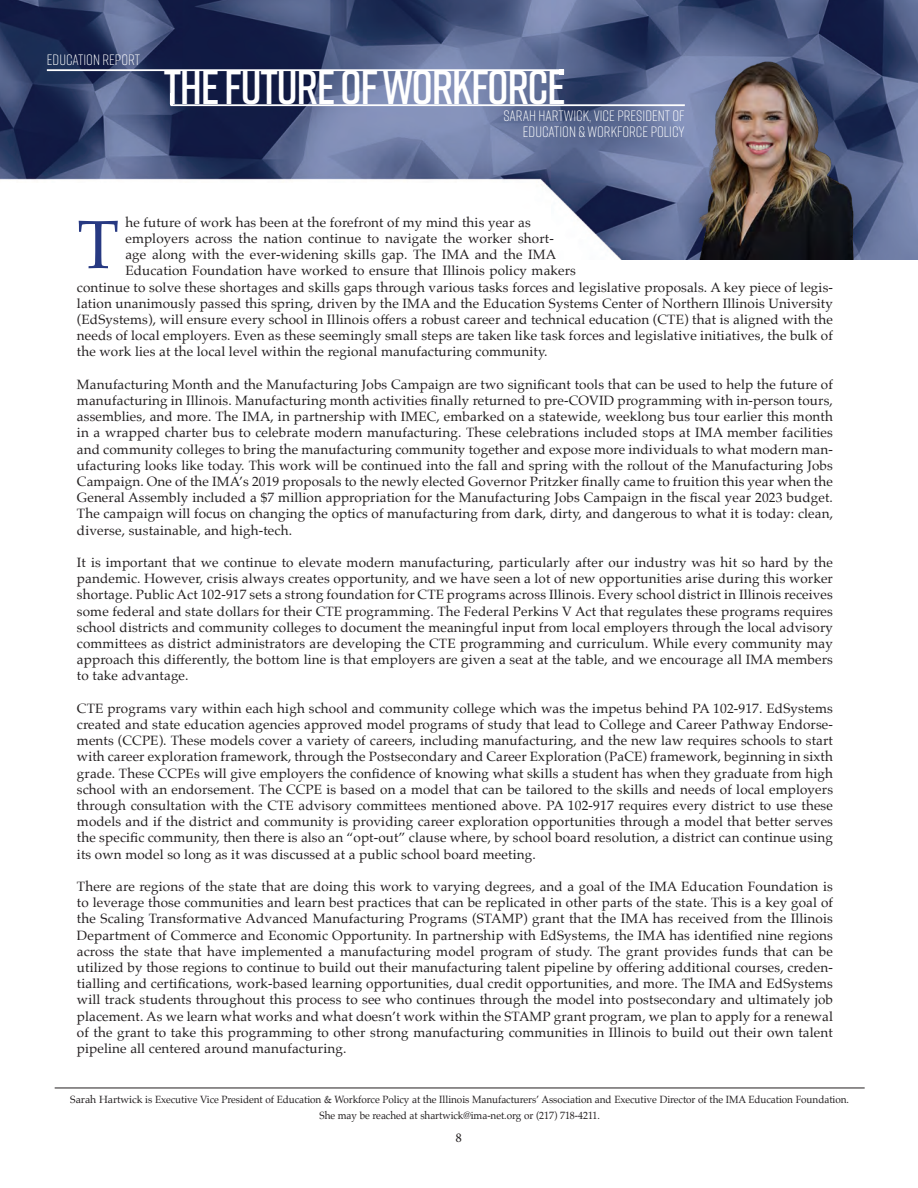
<style>
.page{position:relative;width:918px;height:1188px;background:#fff}
.page>*{position:absolute;margin:0;border:0;box-sizing:border-box;transform-origin:0 0}
.Drop_cap_1st_para{font:68.55px "Palatino";color:#273982}
.t1{font:600 48px "Rift";letter-spacing:-.03em;color:#fff}
.t2{font:300 15px/16.5px "Rift";color:#fff;text-align:right}
.t3{font:13.5px/16.2px "Palatino";letter-spacing:.01em;color:#231f20;text-align:justify}
.t4{font:13.5px "Minion Pro";color:#231f20}
.t5{font:10.5px "Palatino";letter-spacing:-.005em;color:#231f20}
.t6{font:10.5px "Palatino";letter-spacing:-.005em;color:#231f20;scale:.95 1}
</style>
<div class="page">
<img style="left:0;top:0;width:918px;height:260px">
<hr style="left:47px;top:69px;width:517px;height:2px;background:#fff">
<img style="left:686px;top:49px;width:178px;height:211px">
<svg style="left:170px;top:94px;width:3px;height:10px"></svg>
<hr style="left:170px;top:104px;width:515px;height:2px;background:#fff">
<hr style="left:55px;top:1088px;width:810px;height:1px;background:#231f20">
<svg style="left:560px;top:71px;width:4px;height:3px"></svg>
<p class="t2" style="left:47px;top:51px;width:95px">EDUCATION REPORT</p>
<p class="t1" style="left:164px;top:54px;width:403px">THE FUTURE OF WORKFORCE</p>
<p class="t2" style="left:503px;top:107px;width:183px">SARAH HARTWICK, VICE PRESIDENT OF<br>EDUCATION &amp; WORKFORCE POLICY</p>
<p class="t3" style="left:125px;top:214px;width:407px">he future of work has been at the forefront of my mind this year as</p>
<p class="t3" style="left:125px;top:230px;width:430px">employers across the nation continue to navigate the worker short-</p>
<p class="t3" style="left:125px;top:247px;width:432px">age along with the ever-widening skills gap. The IMA and the IMA</p>
<p class="t3" style="left:125px;top:263px;width:452px">Education Foundation have worked to ensure that Illinois policy makers</p>
<p class="t3" style="left:77px;top:279px;width:757px">continue to solve these shortages and skills gaps through various tasks forces and legislative proposals. A key piece of legis-</p>
<p class="t3" style="left:77px;top:295px;width:758px">lation unanimously passed this spring, driven by the IMA and the Education Systems Center of Northern Illinois University</p>
<p class="t3" style="left:77px;top:311px;width:758px">(EdSystems), will ensure every school in Illinois offers a robust career and technical education (CTE) that is aligned with the</p>
<p class="t3" style="left:77px;top:328px;width:758px">needs of local employers. Even as these seemingly small steps are taken like task forces and legislative initiatives, the bulk of</p>
<p class="t3" style="left:77px;top:344px;width:472px">the work lies at the local level within the regional manufacturing community.</p>
<p class="t3" style="left:77px;top:376px;width:758px">Manufacturing Month and the Manufacturing Jobs Campaign are two significant tools that can be used to help the future of manufacturing in Illinois. Manufacturing month activities finally returned to pre-COVID programming with in-person tours, assemblies, and more. The IMA, in partnership with IMEC, embarked on a statewide, weeklong bus tour earlier this month in a wrapped charter bus to celebrate modern manufacturing. These celebrations included stops at IMA member facilities and community colleges to bring the manufacturing community together and expose more individuals to what modern man&shy;ufacturing looks like today. This work will be continued into the fall and spring with the rollout of the Manufacturing Jobs Campaign. One of the IMA’s 2019 proposals to the newly elected Governor Pritzker finally came to fruition this year when the General Assembly included a $7 million appropriation for the Manufacturing Jobs Campaign in the fiscal year 2023 budget.<br>The campaign will focus on changing the optics of manufacturing from dark, dirty, and dangerous to what it is today: clean, diverse, sustainable, and high-tech.</p>
<p class="t3" style="left:77px;top:554px;width:758px">It is important that we continue to elevate modern manufacturing, particularly after our industry was hit so hard by the pandemic. However, crisis always creates opportunity, and we have seen a lot of new opportunities arise during this worker shortage. Public Act 102-917 sets a strong foundation for CTE programs across Illinois. Every school district in Illinois receives some federal and state dollars for their CTE programming. The Federal Perkins V Act that regulates these programs requires school districts and community colleges to document the meaningful input from local employers through the local advisory committees as district administrators are developing the CTE programming and curriculum. While every community may approach this differently, the bottom line is that employers are given a seat at the table, and we encourage all IMA members to take advantage.</p>
<p class="t3" style="left:77px;top:700px;width:758px">CTE programs vary within each high school and community college which was the impetus behind PA 102-917. EdSystems created and state education agencies approved model programs of study that lead to College and Career Pathway Endorse&shy;ments (CCPE). These models cover a variety of careers, including manufacturing, and the new law requires schools to start with career exploration framework, through the Postsecondary and Career Exploration (PaCE) framework, beginning in sixth grade. These CCPEs will give employers the confidence of knowing what skills a student has when they graduate from high school with an endorsement. The CCPE is based on a model that can be tailored to the skills and needs of local employers through consultation with the CTE advisory committees mentioned above. PA 102-917 requires every district to use these models and if the district and community is providing career exploration opportunities through a model that better serves the specific community, then there is also an “opt-out” clause where, by school board resolution, a district can continue using its own model so long as it was discussed at a public school board meeting.</p>
<p class="t3" style="left:77px;top:878px;width:758px">There are regions of the state that are doing this work to varying degrees, and a goal of the IMA Education Foundation is to leverage those communities and learn best practices that can be replicated in other parts of the state. This is a key goal of the Scaling Transformative Advanced Manufacturing Programs (STAMP) grant that the IMA has received from the Illinois Department of Commerce and Economic Opportunity. In partnership with EdSystems, the IMA has identified nine regions across the state that have implemented a manufacturing model program of study. The grant provides funds that can be utilized by those regions to continue to build out their manufacturing talent pipeline by offering additional courses, creden&shy;tialling and certifications, work-based learning opportunities, dual credit opportunities, and more. The IMA and EdSystems will track students throughout this process to see who continues through the model into postsecondary and ultimately job placement. As we learn what works and what doesn’t work within the STAMP grant program, we plan to apply for a renewal of the grant to take this programming to other strong manufacturing communities in Illinois to build out their own talent pipeline all centered around manufacturing.</p>
<p class="Drop_cap_1st_para" style="left:77px;top:188px;width:43px">T</p>
<p class="t5" style="left:70px;top:1090px;width:780px">Sarah Hartwick is Executive Vice President of Education &amp; Workforce Policy at the Illinois Manufacturers’ Association and Executive Director of the IMA Education Foundation.</p>
<p class="t6" style="left:319px;top:1106px;width:297px">She may be reached at shartwick@ima-net.org or (217) 718-4211.</p>
<p class="t4" style="left:455px;top:1129px;width:8px">8</p>
</div>
